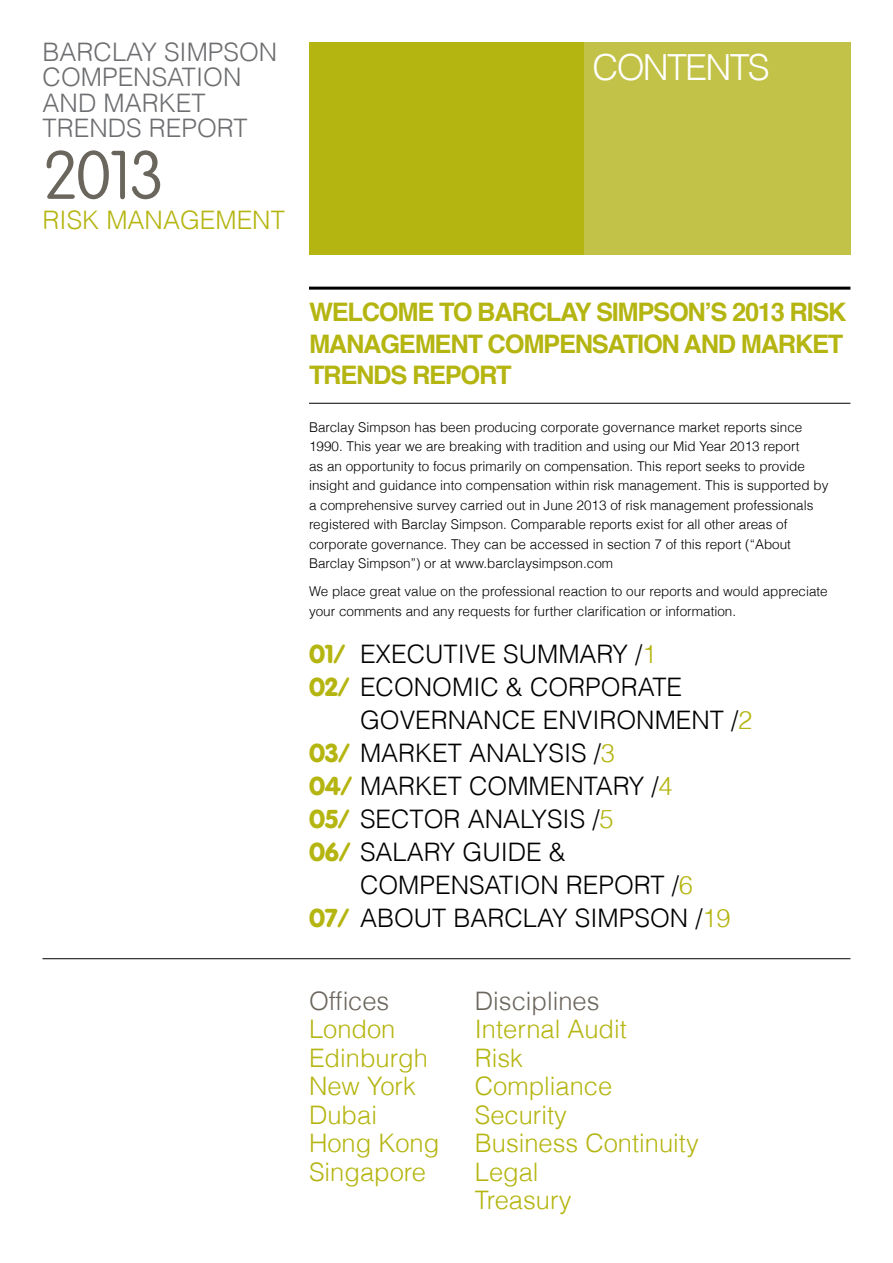
<style>
.page{position:relative;width:893px;height:1263px;background:#fff}
.page>*{position:absolute;margin:0;border:0;box-sizing:border-box;transform-origin:0 0}
.t1{font:100 67.5px "VAG Rounded";color:#6b665d}
.t2{font:300 36px "Helvetica";letter-spacing:-.05em;color:#fff}
.t3{font:300 25.5px "Helvetica";color:#000}
.t4{font:300 25.5px/28.5px "Helvetica";color:#b5b512}
.t5{font:700 25.5px/31.5px "Helvetica";letter-spacing:-.05em;color:#b5b512}
.t6{font:300 25.5px/25.5px "Helvetica";color:#6d6e71}
.t7{font:300 25.5px "Helvetica";color:#6b665d}
.t8{font:300 13.5px/19.5px "Helvetica";color:#000}
.s1{font-family:"VAG Rounded";font-weight:900;color:#b5b512}
.s2{color:#b5b512}
.s3{color:#000}
</style>
<div class="page">
<hr style="left:309px;top:287px;width:541px;height:3px;background:#000">
<hr style="left:309px;top:403px;width:541px;height:1px;background:#000">
<div style="left:584px;top:43px;width:266px;height:212px;background:#c3c248"></div>
<div style="left:309px;top:43px;width:275px;height:212px;background:#b5b512"></div>
<hr style="left:43px;top:958px;width:807px;height:1px;background:#000">
<h3 class="t6" style="left:43px;top:38px;width:236px">BARCLAY SIMPSON<br>COMPENSATION<br>AND MARKET<br>TRENDS REPORT</h3>
<h1 class="t1" style="left:43px;top:137px;width:124px">2013</h1>
<h3 class="t4" style="left:43px;top:204px;width:244px">RISK MANAGEMENT</h3>
<h2 class="t2" style="left:592px;top:38px;width:179px">CONTENTS</h2>
<h3 class="t5" style="left:309px;top:297px;width:539px">WELCOME TO BARCLAY SIMPSON’S 2013 RISK<br>MANAGEMENT COMPENSATION AND MARKET<br>TRENDS REPORT</h3>
<p class="t8" style="left:309px;top:416px;width:521px">Barclay Simpson has been producing corporate governance market reports since 1990. This year we are breaking with tradition and using our Mid Year 2013 report<br>as an opportunity to focus primarily on compensation. This report seeks to provide insight and guidance into compensation within risk management. This is supported by a comprehensive survey carried out in June 2013 of risk management professionals registered with Barclay Simpson. Comparable reports exist for all other areas of corporate governance. They can be accessed in section 7 of this report (“About Barclay Simpson”) or at www.barclaysimpson.com</p>
<p class="t8" style="left:309px;top:581px;width:520px">We place great value on the professional reaction to our reports and would appreciate your comments and any requests for further clarification or information.</p>
<h3 class="t3" style="left:309px;top:633px;width:247px"><span class="s1">01/</span> Exec utive Summary</h3>
<h3 class="t3" style="left:635px;top:633px;width:23px">/<span class="s2">1</span></h3>
<h3 class="t3" style="left:309px;top:666px;width:375px"><span class="s1">02/</span> ECONOMIC &amp; CORPORATE</h3>
<h3 class="t3" style="left:360px;top:699px;width:394px">GOVERNANCE ENVIRONMENT /<span class="s2">2</span></h3>
<h3 class="t3" style="left:309px;top:732px;width:69px"><span class="s1">03/</span> market</h3>
<h3 class="t3" style="left:469px;top:732px;width:16px">analysis</h3>
<h3 class="t3" style="left:594px;top:732px;width:23px">/<span class="s2">3</span></h3>
<h3 class="t3" style="left:309px;top:765px;width:69px"><span class="s1">04/</span> market</h3>
<h3 class="t3" style="left:469px;top:765px;width:19px">commentary</h3>
<h3 class="t3" style="left:651px;top:765px;width:23px">/<span class="s2">4</span></h3>
<h3 class="t3" style="left:309px;top:798px;width:69px"><span class="s1">05/</span> sector</h3>
<h3 class="t3" style="left:468px;top:798px;width:16px">analysis</h3>
<h3 class="t3" style="left:592px;top:798px;width:23px">/<span class="s2">5</span></h3>
<h3 class="t3" style="left:309px;top:831px;width:258px"><span class="s1">06/</span> SALARY GU IDE &amp;</h3>
<h3 class="t3" style="left:360px;top:864px;width:335px">COMPENSATION REPORT /<span class="s2">6</span></h3>
<h3 class="t3" style="left:309px;top:897px;width:179px"><span class="s1">07/</span> Abo ut Barclay</h3>
<h3 class="t3" style="left:575px;top:897px;width:33px">Simpson</h3>
<h3 class="t4" style="left:695px;top:902px;width:37px"><span class="s3">/</span>19</h3>
<h3 class="t7" style="left:309px;top:980px;width:82px">Offices</h3>
<h3 class="t4" style="left:309px;top:1014px;width:132px">London<br>Edinburgh<br>New York<br>Dubai<br>Hong Kong<br>Singapore</h3>
<h3 class="t7" style="left:475px;top:980px;width:126px">Disciplines</h3>
<h3 class="t4" style="left:475px;top:1014px;width:225px">Internal Audit<br>Risk<br>Compliance<br>Security<br>Business Continuity<br>Legal<br>Treasury</h3>
</div>
